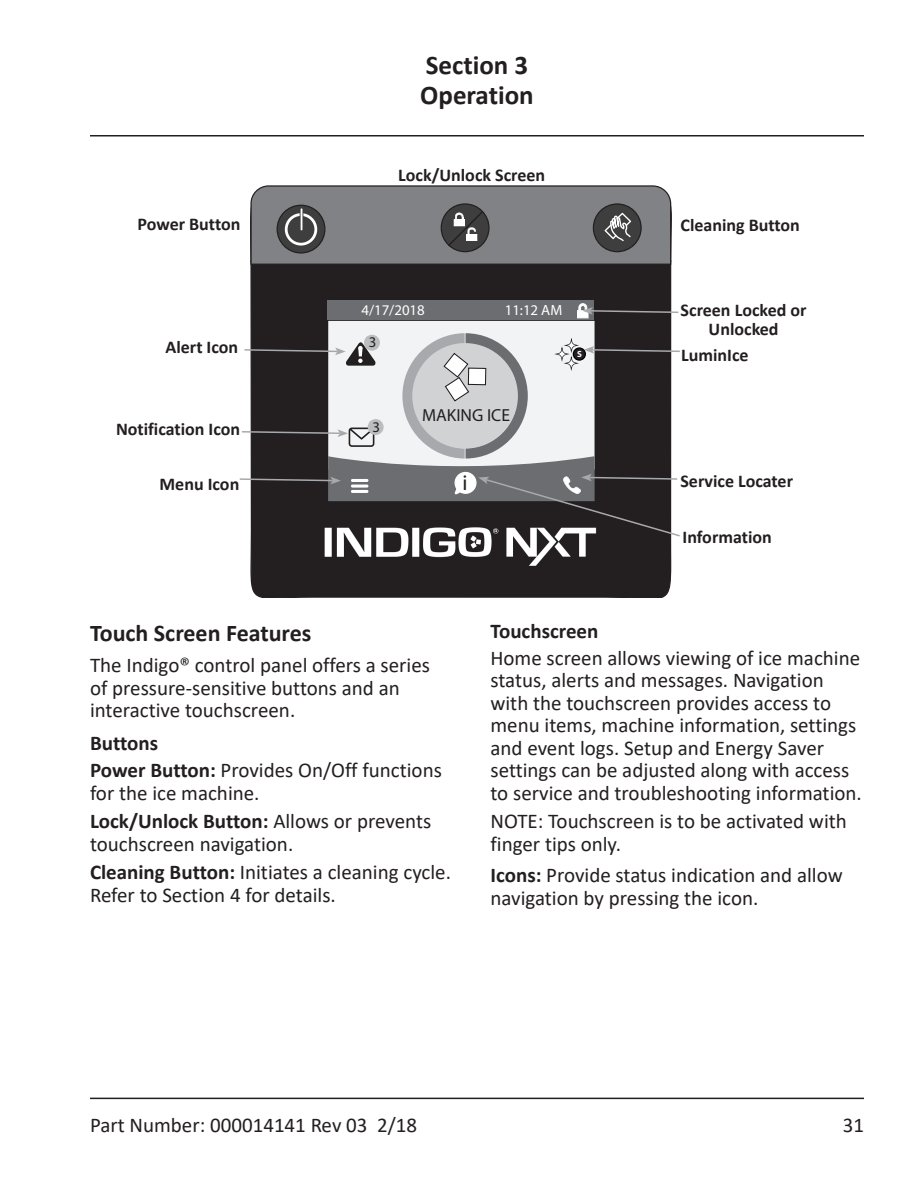
<style>
.page{position:relative;width:918px;height:1188px;background:#fff}
.page>*{position:absolute;margin:0;border:0;box-sizing:border-box;transform-origin:0 0}
._0_Section_Title{font:700 27px "Calibri";color:#231f20}
._0_Section_Num{font:700 27px "Calibri";color:#231f20}
._1_Head1{font:700 24px "Calibri";color:#231f20}
.t1{font:21.6px "Myriad Pro";color:#231f20}
._2_Body{font:21px/22.5px "Calibri";color:#231f20}
._2_Note{font:21px/22.5px "Calibri";color:#231f20}
._1_Head3{font:700 21px "Calibri";color:#231f20}
._5_Callout_12pt{font:700 18px/19.5px "Calibri";color:#231f20;text-align:center}
.t2{font:17.55px "Myriad Pro";color:#231f20}
.t3{font:14.85px "Myriad Pro";color:#fff}
.t4{font:14.85px "Myriad Pro";color:#231f20}
.t5{font:700 9px "Myriad Pro";color:#fff}
.s1{font-weight:700}
</style>
<div class="page">
<hr style="left:90px;top:1098px;width:774px;height:1px;background:#231f20">
<hr style="left:90px;top:135px;width:774px;height:1px;background:#231f20">
<div style="left:250px;top:265px;width:421px;height:333px;background:#231f20"></div>
<svg style="left:322px;top:292px;width:277px;height:11px;background:#2a2728"></svg>
<img style="left:292px;top:538px;width:326px;height:37px">
<svg style="left:250px;top:185px;width:422px;height:80px;background:#76777a"></svg>
<div style="left:328px;top:301px;width:266px;height:19px;background:#6c6d70"></div>
<svg style="left:239px;top:303px;width:441px;height:235px"></svg>
<p class="_0_Section_Num" style="left:426px;top:46px;width:104px">Section 3</p>
<p class="_0_Section_Title" style="left:420px;top:76px;width:115px">Operation</p>
<p class="_5_Callout_12pt" style="left:398px;top:165px;width:148px">Lock/Unlock Screen</p>
<p class="_5_Callout_12pt" style="left:137px;top:214px;width:104px">Power Button</p>
<p class="_5_Callout_12pt" style="left:681px;top:215px;width:121px">Cleaning Button</p>
<p class="t3" style="left:361px;top:301px;width:65px">4/17/2018</p>
<p class="t3" style="left:505px;top:301px;width:59px">11:12 AM</p>
<p class="_5_Callout_12pt" style="left:681px;top:300px;width:127px">Screen Locked or<br>Unlocked</p>
<p class="_5_Callout_12pt" style="left:166px;top:337px;width:74px">Alert Icon</p>
<p class="t4" style="left:369px;top:333px;width:9px">3</p>
<p class="t5" style="left:577px;top:348px;width:6px">S</p>
<p class="_5_Callout_12pt" style="left:681px;top:345px;width:69px">LuminIce</p>
<p class="_5_Callout_12pt" style="left:116px;top:419px;width:126px">Notification Icon</p>
<p class="t4" style="left:372px;top:418px;width:9px">3</p>
<p class="t2" style="left:422px;top:404px;width:89px">MAKING ICE</p>
<p class="_5_Callout_12pt" style="left:160px;top:474px;width:81px">Menu Icon</p>
<p class="t1" style="left:463px;top:470px;width:7px">i</p>
<p class="_5_Callout_12pt" style="left:680px;top:471px;width:114px">Service Locater</p>
<p class="_5_Callout_12pt" style="left:683px;top:527px;width:91px">Information</p>
<p class="_1_Head1" style="left:90px;top:616px;width:223px">Touch Screen Features</p>
<p class="_2_Body" style="left:90px;top:653px;width:342px">The Indigo® control panel offers a series of pressure-sensitive buttons and an interactive touchscreen.</p>
<p class="_1_Head3" style="left:90px;top:728px;width:70px">Buttons</p>
<p class="_2_Body" style="left:90px;top:758px;width:353px"><span class="s1">Power Button:</span> Provides On/Off functions for the ice machine.</p>
<p class="_2_Body" style="left:90px;top:809px;width:343px"><span class="s1">Lock/Unlock Button:</span> Allows or prevents touchscreen navigation.</p>
<p class="_2_Body" style="left:90px;top:860px;width:363px"><span class="s1">Cleaning Button:</span> Initiates a cleaning cycle.<br>Refer to Section 4 for details.</p>
<p class="_1_Head3" style="left:490px;top:616px;width:109px">Touchscreen</p>
<p class="_2_Body" style="left:490px;top:646px;width:373px">Home screen allows viewing of ice machine status, alerts and messages. Navigation with the touchscreen provides access to menu items, machine information, settings and event logs. Setup and Energy Saver settings can be adjusted along with access to service and troubleshooting information.</p>
<p class="_2_Note" style="left:490px;top:809px;width:358px">NOTE: Touchscreen is to be activated with finger tips only.</p>
<p class="_2_Body" style="left:490px;top:863px;width:354px"><span class="s1">Icons:</span> Provide status indication and allow navigation by pressing the icon.</p>
<p class="_2_Body" style="left:90px;top:1113px;width:329px">Part Number: 000014141 Rev 03 2/18</p>
<p class="_2_Body" style="left:843px;top:1113px;width:23px">31</p>
</div>
